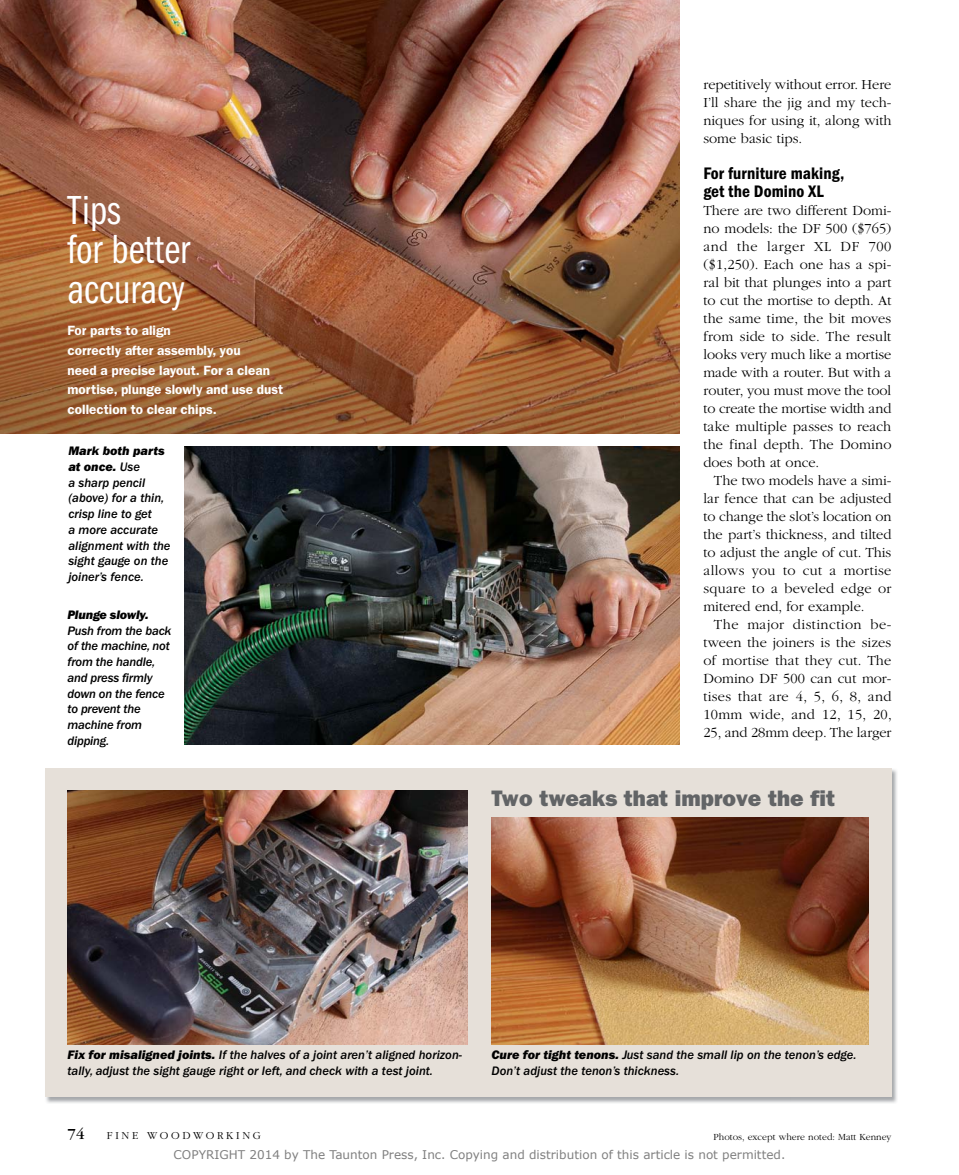
<style>
.page{position:relative;width:959px;height:1175px;background:#fff}
.page>*{position:absolute;margin:0;border:0;box-sizing:border-box;transform-origin:0 0}
.t1{font:42px/39px "ITC Franklin Gothic Std Bk Cp";color:#fff}
.t2{font:22.5px "ITC Franklin Gothic Std Hvy";color:#626466}
.t3{font:17.25px/18px "ITC Franklin Gothic Std Dm Cd";letter-spacing:.005em;color:#000}
.t4{font:16.05px "ITC Garamond Std";color:#000}
.t5{font:300 14.4px/18px "ITC Garamond Std";color:#000;text-align:justify}
.t6{font:600 13.5px/19.5px "ITC Franklin Gothic Std";color:#fff}
.t7{font:12.75px/15.8px "ITC Franklin Gothic Std Med It";color:#000}
.t8{font:12.75px/15.8px "ITC Franklin Gothic Std Hvy It";color:#000}
.t9{font:12px "Verdana";color:#808080}
.t10{font:300 11.1px "ITC Garamond Std";letter-spacing:.24em;color:#000}
.t11{font:300 9.75px "ITC Garamond Std";letter-spacing:.005em;color:#000}
.s1{font-family:"ITC Franklin Gothic Std Med It"}
.s2{font-family:"ITC Franklin Gothic Std Hvy It"}
</style>
<div class="page">
<img style="left:45px;top:768px;width:852px;height:335px">
<div style="left:45px;top:768px;width:846px;height:328px;background:#e6e0d9"></div>
<img style="left:0;top:0;width:679px;height:433px">
<img style="left:185px;top:446px;width:494px;height:299px">
<img style="left:68px;top:790px;width:399px;height:254px">
<img style="left:491px;top:817px;width:377px;height:227px">
<h1 class="t1" style="left:68px;top:192px;width:124px">Tips<br>for better accuracy</h1>
<p class="t6" style="left:68px;top:321px;width:217px">For parts to align<br>correctly after assembly, you<br>need a precise layout. For a clean mortise, plunge slowly and use dust collection to clear chips.</p>
<p class="t8" style="left:68px;top:443px;width:98px">Mark both parts at once. <span class="s1">Use</span></p>
<p class="t7" style="left:68px;top:475px;width:104px">a sharp pencil (above) for a thin, crisp line to get<br>a more accurate alignment with the sight gauge on the joiner’s fence.</p>
<p class="t8" style="left:68px;top:607px;width:83px">Plunge slowly.</p>
<p class="t7" style="left:68px;top:622px;width:105px">Push from the back of the machine, not from the handle, and press firmly down on the fence to prevent the machine from dipping.</p>
<p class="t5" style="left:703px;top:75px;width:189px">repetitively without error. Here I’ll share the jig and my tech&shy;niques for using it, along with some basic tips.</p>
<p class="t3" style="left:703px;top:164px;width:143px">For furniture making, get the Domino XL</p>
<p class="t5" style="left:703px;top:201px;width:189px">There are two different Domi&shy;no models: the DF 500 ($765) and the larger XL DF 700 ($1,250). Each one has a spi&shy;ral bit that plunges into a part to cut the mortise to depth. At the same time, the bit moves from side to side. The result looks very much like a mortise made with a router. But with a router, you must move the tool to create the mortise width and take multiple passes to reach the final depth. The Domino does both at once.</p>
<p class="t5" style="left:703px;top:471px;width:189px;text-indent:10px">The two models have a simi&shy;lar fence that can be adjusted to change the slot’s location on the part’s thickness, and tilted to adjust the angle of cut. This allows you to cut a mortise square to a beveled edge or mitered end, for example.</p>
<p class="t5" style="left:703px;top:615px;width:190px;text-indent:10px">The major distinction be&shy;tween the joiners is the sizes of mortise that they cut. The Domino DF 500 can cut mor&shy;tises that are 4, 5, 6, 8, and 10mm wide, and 12, 15, 20, 25, and 28mm deep. The larger</p>
<h2 class="t2" style="left:491px;top:785px;width:345px">Two tweaks that improve the fit</h2>
<p class="t7" style="left:68px;top:1047px;width:396px"><span class="s2">Fix for misaligned joints.</span> If the halves of a joint aren’t aligned horizon&shy;tally, adjust the sight gauge right or left, and check with a test joint.</p>
<p class="t7" style="left:491px;top:1047px;width:366px"><span class="s2">Cure for tight tenons.</span> Just sand the small lip on the tenon’s edge.<br>Don’t adjust the tenon’s thickness.</p>
<p class="t4" style="left:68px;top:1124px;width:19px">74</p>
<p class="t10" style="left:107px;top:1129px;width:155px">FINE WOODWORKING</p>
<p class="t11" style="left:713px;top:1131px;width:179px">Photos, except where noted: Matt Kenney</p>
<p class="t9" style="left:174px;top:1146px;width:613px">COPYRIGHT 2014 by The Taunton Press, Inc. Copying and distribution of this article is not permitted.</p>
</div>
